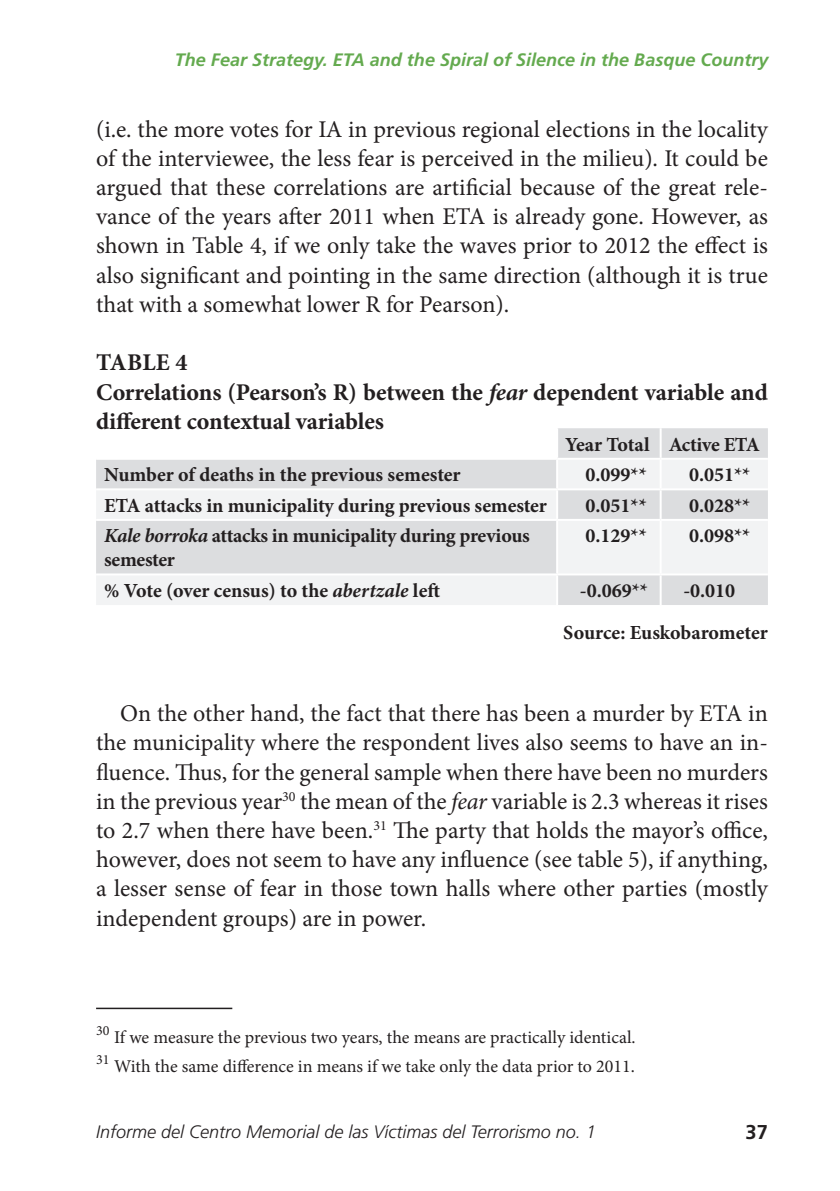
<style>
.page{position:relative;width:840px;height:1191px;background:#fff}
.page>*{position:absolute;margin:0;border:0;box-sizing:border-box;transform-origin:0 0}
.t1{font:24px/29.2px "Minion Pro";color:#231f20;text-align:justify}
.t2{font:700 24px/29.2px "Minion Pro";letter-spacing:-.005em;color:#231f20}
.t3{font:700 20px/24px "Minion Pro";letter-spacing:-.005em;color:#231f20}
.t4{font:700 20px "Frutiger LT Std";color:#231f20}
.t5{font:18px "Minion Pro";color:#231f20}
.t6{font:italic 700 18px "Frutiger LT Std";color:#64aa4f}
.t7{font:italic 300 18px "Frutiger LT Std";color:#231f20}
.s1{font-style:italic}
</style>
<div class="page">
<div style="left:558px;top:428px;width:209px;height:30px;background:#dcdddf"></div>
<svg style="left:96px;top:460px;width:671px;height:145px;fill:#dfe0e2"></svg>
<hr style="left:659px;top:428px;width:2px;height:30px;background:#fff">
<hr style="left:556px;top:460px;width:2px;height:28px;background:#fff">
<hr style="left:659px;top:460px;width:2px;height:28px;background:#fff">
<hr style="left:96px;top:488px;width:461px;height:2px;background:#fff">
<hr style="left:557px;top:488px;width:103px;height:2px;background:#fff">
<hr style="left:556px;top:490px;width:2px;height:29px;background:#fff">
<hr style="left:660px;top:488px;width:107px;height:2px;background:#fff">
<hr style="left:659px;top:490px;width:2px;height:29px;background:#fff">
<hr style="left:96px;top:519px;width:461px;height:2px;background:#fff">
<hr style="left:557px;top:519px;width:103px;height:2px;background:#fff">
<hr style="left:556px;top:521px;width:2px;height:52px;background:#fff">
<hr style="left:660px;top:519px;width:107px;height:2px;background:#fff">
<hr style="left:659px;top:521px;width:2px;height:52px;background:#fff">
<hr style="left:96px;top:573px;width:461px;height:2px;background:#fff">
<hr style="left:557px;top:573px;width:103px;height:2px;background:#fff">
<hr style="left:556px;top:575px;width:2px;height:30px;background:#fff">
<hr style="left:660px;top:573px;width:107px;height:2px;background:#fff">
<hr style="left:659px;top:575px;width:2px;height:30px;background:#fff">
<hr style="left:96px;top:1007px;width:136px;height:2px;background:#231f20">
<p class="t6" style="left:175px;top:49px;width:594px">The Fear Strategy. ETA and the Spiral of Silence in the Basque Country</p>
<p class="t1" style="left:96px;top:114px;width:673px">(i.e. the more votes for IA in previous regional elections in the locality of the interviewee, the less fear is perceived in the milieu). It could be argued that these correlations are artificial because of the great rele&shy;vance of the years after 2011 when ETA is already gone. However, as shown in Table 4, if we only take the waves prior to 2012 the effect is also significant and pointing in the same direction (although it is true that with a somewhat lower R for Pearson).</p>
<p class="t2" style="left:96px;top:348px;width:93px">TABLE 4</p>
<p class="t2" style="left:96px;top:377px;width:673px">Correlations (Pearson’s R) between the <span class="s1">fear</span> dependent variable and different contextual variables</p>
<p class="t3" style="left:565px;top:432px;width:86px">Year Total</p>
<p class="t3" style="left:668px;top:432px;width:93px">Active ETA</p>
<p class="t3" style="left:104px;top:463px;width:358px">Number of deaths in the previous semester</p>
<p class="t3" style="left:585px;top:463px;width:63px">0.099**</p>
<p class="t3" style="left:688px;top:463px;width:63px">0.051**</p>
<p class="t3" style="left:104px;top:493px;width:444px">ETA attacks in municipality during previous semester</p>
<p class="t3" style="left:585px;top:493px;width:63px">0.051**</p>
<p class="t3" style="left:688px;top:493px;width:63px">0.028**</p>
<p class="t3" style="left:104px;top:524px;width:427px"><span class="s1">Kale borroka</span> attacks in municipality during previous semester</p>
<p class="t3" style="left:585px;top:524px;width:63px">0.129**</p>
<p class="t3" style="left:688px;top:524px;width:63px">0.098**</p>
<p class="t3" style="left:104px;top:578px;width:337px">% Vote (over census) to the <span class="s1">abertzale</span> left</p>
<p class="t3" style="left:579px;top:578px;width:70px">-0.069**</p>
<p class="t3" style="left:683px;top:578px;width:53px">-0.010</p>
<p class="t3" style="left:563px;top:620px;width:206px">Source: Euskobarometer</p>
<p class="t1" style="left:96px;top:699px;width:673px;text-indent:24px">On the other hand, the fact that there has been a murder by ETA in the municipality where the respondent lives also seems to have an in&shy;fluence. Thus, for the general sample when there have been no murders in the previous year<sup>30</sup> the mean of the <span class="s1">fear</span> variable is 2.3 whereas it rises to 2.7 when there have been.<sup>31</sup> The party that holds the mayor’s office, however, does not seem to have any influence (see table 5), if anything, a lesser sense of fear in those town halls where other parties (mostly independent groups) are in power.</p>
<p class="t5" style="left:96px;top:1025px;width:540px"><sup>30</sup> If we measure the previous two years, the means are practically identical.</p>
<p class="t5" style="left:96px;top:1054px;width:540px"><sup>31</sup> With the same difference in means if we take only the data prior to 2011.</p>
<p class="t7" style="left:96px;top:1121px;width:501px">Informe del Centro Memorial de las Víctimas del Terrorismo no. 1</p>
<p class="t4" style="left:745px;top:1120px;width:24px">37</p>
</div>
